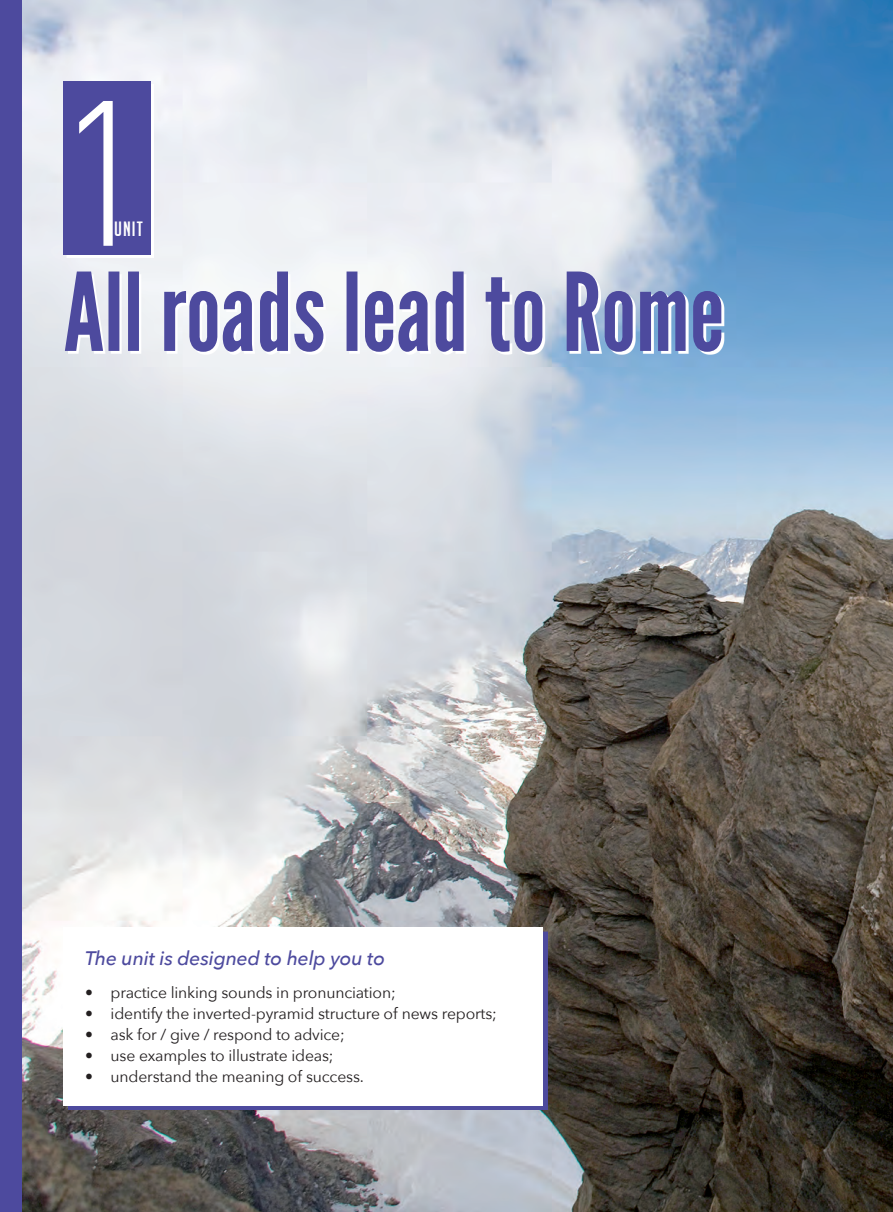
<style>
.page{position:relative;width:893px;height:1212px;background:#fff}
.page>*{position:absolute;margin:0;border:0;box-sizing:border-box;transform-origin:0 0}
._1{font:242.55px "DIN Cond Light Alternate";color:#fff}
.正文{font:108px "League Gothic";color:#4d4a9e}
._1-2{font:20.1px "Big Noodle Too";color:#fff}
.t1{font:italic 500 19.5px "Avenir Next";letter-spacing:-.01em;color:#4d4a9e}
.t2{font:15.75px "Avenir Next";letter-spacing:-.01em;color:#231f20}
</style>
<div class="page">
<img style="left:21px;top:0;width:872px;height:1212px">
<svg style="left:68px;top:274px;width:656px;height:81px"></svg>
<div style="left:67px;top:84px;width:87px;height:174px;background:#fff"></div>
<div style="left:64px;top:81px;width:87px;height:174px;background:#4d4a9e"></div>
<div style="left:68px;top:932px;width:479px;height:178px;background:#4d4a9e"></div>
<div style="left:64px;top:927px;width:479px;height:179px;background:#fff"></div>
<div style="left:0;top:0;width:21px;height:1212px;background:#4d4a9e"></div>
<p class="_1" style="left:68px;top:22px;width:68px">1</p>
<p class="_1-2" style="left:114px;top:217px;width:30px">UNIT</p>
<p class="正文" style="left:64px;top:250px;width:662px">All roads lead to Rome</p>
<p class="t1" style="left:85px;top:942px;width:301px">The unit is designed to help you to</p>
<p class="t2" style="left:85px;top:979px;width:312px">• practice linking sounds in pronunciation;</p>
<p class="t2" style="left:85px;top:1000px;width:413px">• identify the inverted-pyramid structure of news reports;</p>
<p class="t2" style="left:85px;top:1021px;width:261px">• ask for / give / respond to advice;</p>
<p class="t2" style="left:85px;top:1042px;width:250px">• use examples to illustrate ideas;</p>
<p class="t2" style="left:85px;top:1063px;width:280px">• understand the meaning of success.</p>
</div>
